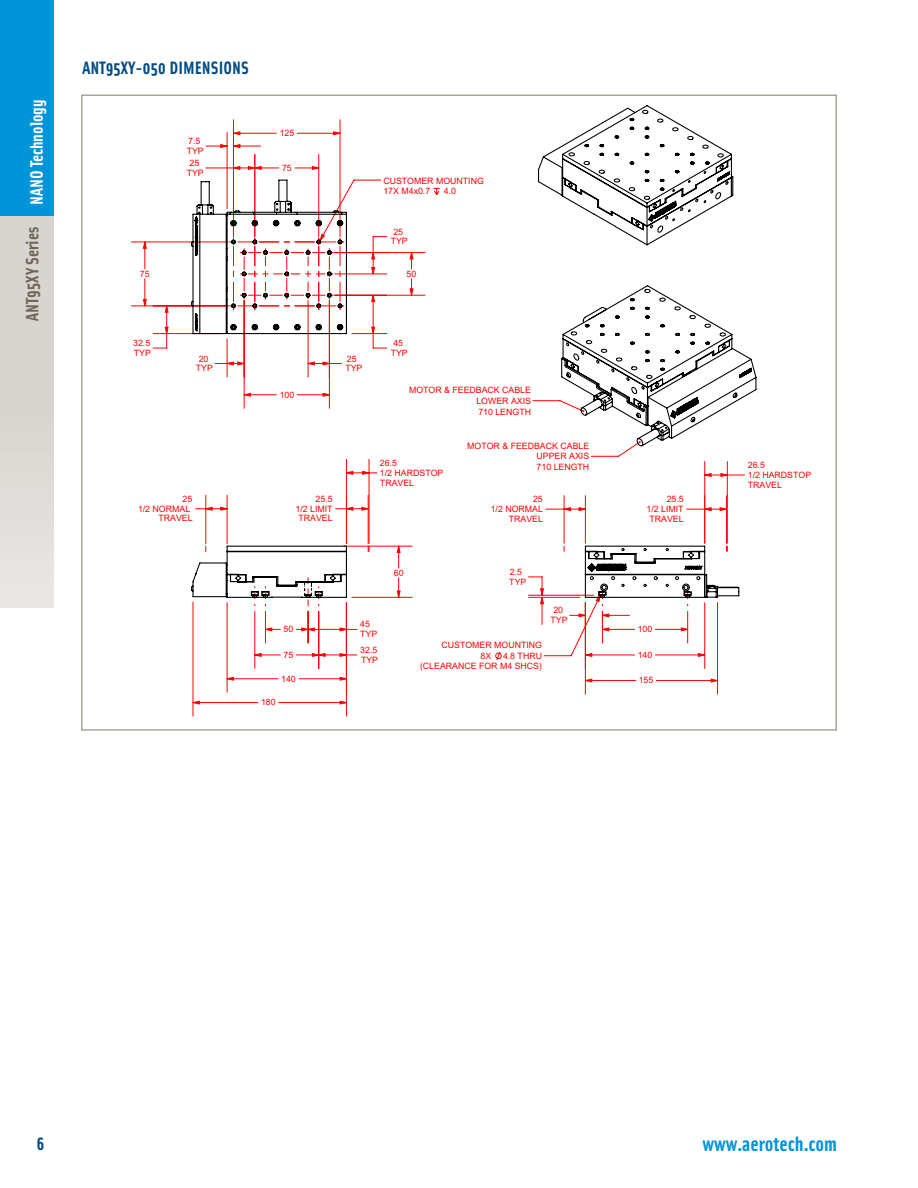
<style>
.page{position:relative;width:918px;height:1188px;background:#fff}
.page>*{position:absolute;margin:0;border:0;box-sizing:border-box;transform-origin:0 0}
.t1{font:700 21px "Solex OT";color:#0095d9}
.t2{font:700 18px "Solex OT";color:#fff}
.Text_Titles{font:700 18px "Solex OT";color:#004b84}
.t3{font:8.85px/9.8px "Arial";color:#f00}
</style>
<div class="page">
<div style="left:0;top:216px;width:54px;height:391px;background:linear-gradient(to bottom,#d3cfc9,#e6e3e0)"></div>
<div style="left:0;top:0;width:54px;height:216px;background:#0095d9"></div>
<hr style="left:727px;top:461px;width:1px;height:82px;background:#f00">
<hr style="left:726px;top:496px;width:1px;height:47px;background:#f00">
<hr style="left:193px;top:602px;width:1px;height:114px;background:#f00">
<hr style="left:346px;top:603px;width:1px;height:113px;background:#f00">
<hr style="left:227px;top:133px;width:1px;height:76px;background:#f00">
<hr style="left:131px;top:242px;width:97px;height:1px;background:#f00">
<hr style="left:131px;top:305px;width:97px;height:1px;background:#f00">
<hr style="left:318px;top:873px;width:99px;height:1px;background:#f00">
<hr style="left:318px;top:959px;width:99px;height:1px;background:#f00">
<hr style="left:227px;top:1026px;width:33px;height:1px;background:#f00">
<hr style="left:281px;top:1026px;width:31px;height:1px;background:#f00">
<hr style="left:233px;top:120px;width:1px;height:117px;background:#f00">
<hr style="left:340px;top:120px;width:1px;height:117px;background:#f00">
<hr style="left:127px;top:873px;width:94px;height:1px;background:#f00">
<hr style="left:127px;top:959px;width:94px;height:1px;background:#f00">
<hr style="left:226px;top:782px;width:30px;height:1px;background:#f00">
<hr style="left:335px;top:976px;width:131px;height:1px;background:#f00">
<hr style="left:335px;top:856px;width:131px;height:1px;background:#f00">
<hr style="left:158px;top:976px;width:47px;height:1px;background:#f00">
<hr style="left:210px;top:1063px;width:46px;height:1px;background:#f00">
<hr style="left:277px;top:1063px;width:52px;height:1px;background:#f00">
<svg style="left:718px;top:470px;width:27px;height:41px"></svg>
<svg style="left:143px;top:145px;width:575px;height:559px"></svg>
<svg style="left:233px;top:132px;width:113px;height:499px"></svg>
<svg style="left:190px;top:545px;width:158px;height:61px"></svg>
<svg style="left:560px;top:284px;width:197px;height:163px"></svg>
<svg style="left:190px;top:179px;width:158px;height:156px"></svg>
<svg style="left:564px;top:545px;width:176px;height:84px"></svg>
<svg style="left:537px;top:105px;width:197px;height:141px"></svg>
<h2 class="t2" style="left:25px;top:321px;width:223px;rotate:-90deg"><sup>ANT95XY</sup> <sup>Series</sup> NANO Technology</h2>
<p class="Text_Titles" style="left:82px;top:56px;width:168px">ANT95XY-050 DIMENSIONS</p>
<p class="t3" style="left:187px;top:136px;width:19px">7.5<br>TYP</p>
<p class="t3" style="left:187px;top:158px;width:19px;text-align:center">25<br>TYP</p>
<p class="t3" style="left:280px;top:128px;width:16px">125</p>
<p class="t3" style="left:282px;top:163px;width:11px">75</p>
<p class="t3" style="left:140px;top:269px;width:11px">75</p>
<p class="t3" style="left:383px;top:175px;width:102px;line-height:10.6px">CUSTOMER MOUNTING<br>17X M4x0.7</p>
<p class="t3" style="left:444px;top:186px;width:14px">4.0</p>
<p class="t3" style="left:391px;top:227px;width:19px;text-align:center">25<br>TYP</p>
<p class="t3" style="left:407px;top:269px;width:11px">50</p>
<p class="t3" style="left:133px;top:338px;width:19px">32.5<br>TYP</p>
<p class="t3" style="left:196px;top:353px;width:19px;text-align:center">20<br>TYP</p>
<p class="t3" style="left:345px;top:353px;width:19px">25<br>TYP</p>
<p class="t3" style="left:391px;top:338px;width:19px;text-align:center">45<br>TYP</p>
<p class="t3" style="left:280px;top:390px;width:16px">100</p>
<p class="t3" style="left:476px;top:385px;width:56px;line-height:10.6px;text-align:justify;text-indent:-67px">MOTOR &amp; FEEDBACK CABLE LOWER AXIS 710 LENGTH</p>
<p class="t3" style="left:537px;top:440px;width:54px;line-height:10.6px;text-align:justify;text-indent:-69px">MOTOR &amp; FEEDBACK CABLE UPPER AXIS 710 LENGTH</p>
<p class="t3" style="left:380px;top:458px;width:65px">26.5<br>1/2 HARDSTOP<br>TRAVEL</p>
<p class="t3" style="left:138px;top:494px;width:56px;text-align:right">25<br>1/2 NORMAL<br>TRAVEL</p>
<p class="t3" style="left:295px;top:494px;width:39px;text-align:right">25.5<br>1/2 LIMIT<br>TRAVEL</p>
<p class="t3" style="left:491px;top:494px;width:54px;text-align:right">25<br>1/2 NORMAL<br>TRAVEL</p>
<p class="t3" style="left:394px;top:568px;width:11px">60</p>
<p class="t3" style="left:509px;top:567px;width:19px">2.5<br>TYP</p>
<p class="t3" style="left:284px;top:624px;width:11px">50</p>
<p class="t3" style="left:360px;top:619px;width:19px">45<br>TYP</p>
<p class="t3" style="left:284px;top:650px;width:11px">75</p>
<p class="t3" style="left:360px;top:645px;width:19px">32.5<br>TYP</p>
<p class="t3" style="left:281px;top:674px;width:16px">140</p>
<p class="t3" style="left:261px;top:697px;width:16px">180</p>
<p class="t3" style="left:481px;top:640px;width:63px;line-height:10.6px;text-indent:-39px">CUSTOMER MOUNTING<br>8X</p>
<p class="t3" style="left:420px;top:650px;width:123px;line-height:10.6px;text-align:right">4.8 THRU<br>(CLEARANCE FOR M4 SHCS)</p>
<p class="t3" style="left:551px;top:605px;width:19px;text-align:center">20<br>TYP</p>
<p class="t3" style="left:647px;top:494px;width:39px;text-align:right">25.5<br>1/2 LIMIT<br>TRAVEL</p>
<p class="t3" style="left:638px;top:624px;width:16px">100</p>
<p class="t3" style="left:638px;top:650px;width:16px">140</p>
<p class="t3" style="left:639px;top:675px;width:16px">155</p>
<p class="t3" style="left:748px;top:460px;width:65px">26.5<br>1/2 HARDSTOP<br>TRAVEL</p>
<h2 class="Text_Titles" style="left:36px;top:1132px;width:9px">6</h2>
<h1 class="t1" style="left:702px;top:1130px;width:136px">www.aerotech.com</h1>
</div>
